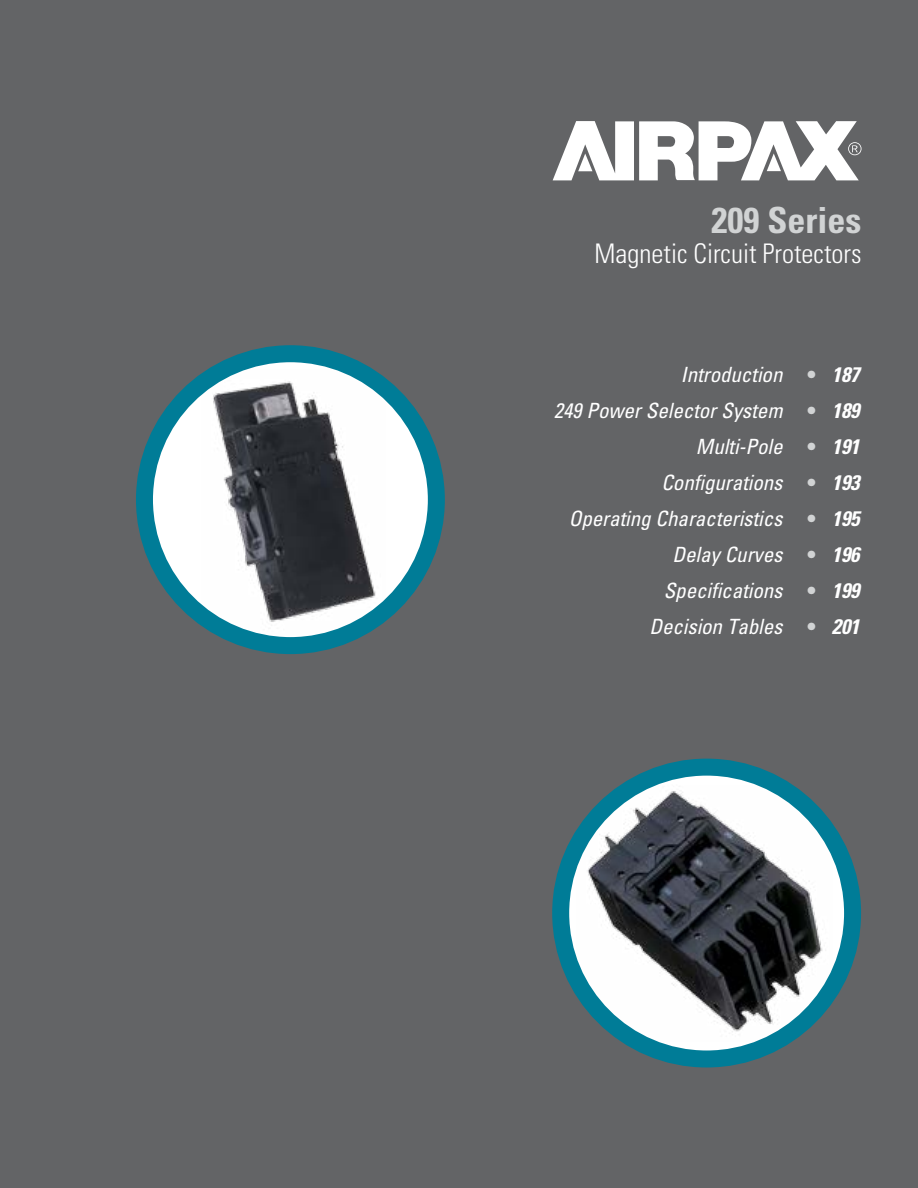
<style>
.page{position:relative;width:918px;height:1188px;background:#636466}
.page>*{position:absolute;margin:0;border:0;box-sizing:border-box;transform-origin:0 0}
.t1{font:700 condensed 36px "Univers";color:#d1d3d4}
.t2{font:300 condensed 27px "Univers";color:#fff}
.t3{font:italic condensed 21px/36px "Univers";letter-spacing:-.005em;color:#fff;text-align:right}
.t4{font:italic 700 condensed 21px "Univers";letter-spacing:-.005em;color:#fff}
.s1{font-style:normal;color:#d1d3d4}
</style>
<div class="page">
<svg style="left:553px;top:121px;width:309px;height:59px"></svg>
<svg style="left:561px;top:767px;width:292px;height:292px;background:#92c7d2"></svg>
<img style="left:576px;top:784px;width:257px;height:258px">
<div style="left:552px;top:759px;width:309px;height:309px;border:17px solid #007c97;border-radius:50%"></div>
<svg style="left:144px;top:354px;width:292px;height:292px;background:#cce5ea"></svg>
<img style="left:201px;top:368px;width:185px;height:270px">
<div style="left:136px;top:345px;width:309px;height:309px;border:17px solid #007c97;border-radius:50%"></div>
<h1 class="t1" style="left:712px;top:198px;width:151px">209 Series</h1>
<p class="t2" style="left:595px;top:237px;width:268px">Magnetic Circuit Protectors</p>
<p class="t3" style="left:554px;top:356px;width:230px">Introduction<br>249 Power Selector System<br>Multi-Pole<br>Configurations<br>Operating Characteristics<br>Delay Curves<br>Specifications<br>Decision Tables</p>
<p class="t4" style="left:807px;top:362px;width:54px"><span class="s1">•</span> 187</p>
<p class="t4" style="left:807px;top:398px;width:54px"><span class="s1">•</span> 189</p>
<p class="t4" style="left:807px;top:434px;width:54px"><span class="s1">•</span> 191</p>
<p class="t4" style="left:807px;top:470px;width:54px"><span class="s1">•</span> 193</p>
<p class="t4" style="left:807px;top:506px;width:54px"><span class="s1">•</span> 195</p>
<p class="t4" style="left:807px;top:542px;width:54px"><span class="s1">•</span> 196</p>
<p class="t4" style="left:807px;top:578px;width:54px"><span class="s1">•</span> 199</p>
<p class="t4" style="left:807px;top:614px;width:54px"><span class="s1">•</span> 201</p>
</div>
